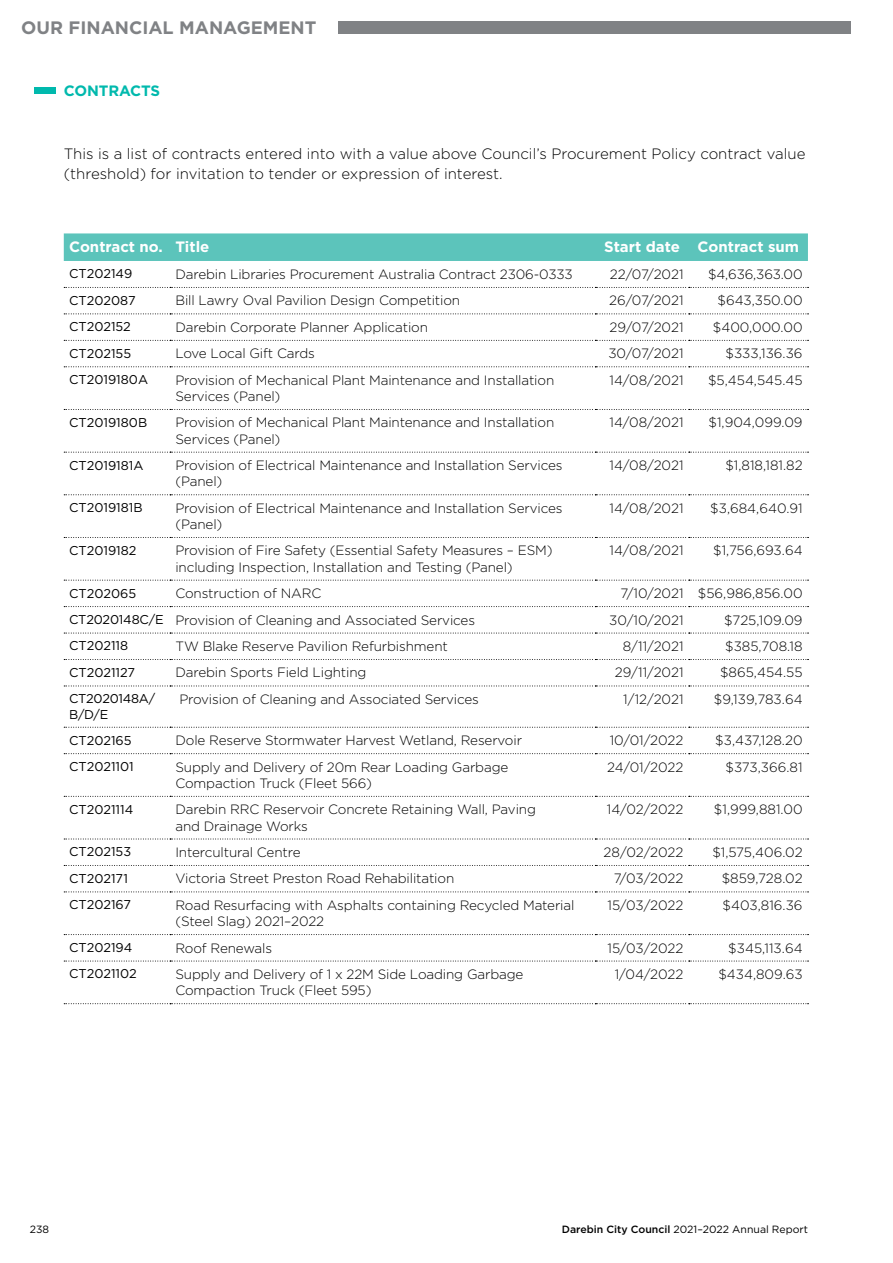
<style>
.page{position:relative;width:893px;height:1263px;background:#fff}
.page>*{position:absolute;margin:0;border:0;box-sizing:border-box;transform-origin:0 0}
.t1{font:700 18px "Gotham";color:#808285}
.t2{font:300 15px/19.5px "Gotham";color:#000}
.t3{font:700 15px "Gotham";color:#fff}
.t4{font:700 15px "Gotham";letter-spacing:-.01em;color:#00b9ad}
.t5{font:300 13.5px/16.2px "Gotham";letter-spacing:-.01em;color:#000}
.t6{font:12.75px "Gotham";color:#000}
.t7{font:12.75px/15.3px "Gotham";letter-spacing:-.02em;color:#000}
.t8{font:10.5px "Gotham";color:#000}
.s1{font-weight:400;font-size:12.75px}
.s2{font-weight:500}
</style>
<div class="page">
<div style="left:34px;top:87px;width:21px;height:6px;background:#00b9ad"></div>
<div style="left:64px;top:233px;width:744px;height:28px;background:#5cc4bb"></div>
<svg style="left:64px;top:287px;width:744px;height:1px"></svg>
<svg style="left:64px;top:313px;width:744px;height:1px"></svg>
<svg style="left:64px;top:340px;width:744px;height:1px"></svg>
<svg style="left:64px;top:366px;width:744px;height:1px"></svg>
<svg style="left:64px;top:409px;width:744px;height:1px"></svg>
<svg style="left:64px;top:452px;width:744px;height:1px"></svg>
<svg style="left:64px;top:494px;width:744px;height:1px"></svg>
<svg style="left:64px;top:537px;width:744px;height:1px"></svg>
<svg style="left:64px;top:580px;width:744px;height:1px"></svg>
<svg style="left:64px;top:606px;width:744px;height:1px"></svg>
<svg style="left:64px;top:633px;width:744px;height:1px"></svg>
<svg style="left:64px;top:659px;width:744px;height:1px"></svg>
<svg style="left:64px;top:686px;width:744px;height:1px"></svg>
<svg style="left:64px;top:727px;width:744px;height:1px"></svg>
<svg style="left:64px;top:753px;width:744px;height:1px"></svg>
<svg style="left:64px;top:796px;width:744px;height:1px"></svg>
<svg style="left:64px;top:839px;width:744px;height:1px"></svg>
<svg style="left:64px;top:865px;width:744px;height:1px"></svg>
<svg style="left:64px;top:891px;width:744px;height:1px"></svg>
<svg style="left:64px;top:934px;width:744px;height:1px"></svg>
<svg style="left:64px;top:961px;width:744px;height:1px"></svg>
<svg style="left:64px;top:1003px;width:744px;height:1px"></svg>
<div style="left:338px;top:21px;width:512px;height:13px;background:#808285"></div>
<h1 class="t1" style="left:21px;top:16px;width:297px">OUR FINANCIAL MANAGEMENT</h1>
<p class="t4" style="left:64px;top:80px;width:98px">CONTRACTS</p>
<p class="t2" style="left:64px;top:144px;width:743px">This is a list of contracts entered into with a value above Council’s Procurement Policy contract value (threshold) for invitation to tender or expression of interest.</p>
<p class="t3" style="left:69px;top:237px;width:142px">Contract no. Title</p>
<p class="t3" style="left:604px;top:237px;width:196px">Start date Contract sum</p>
<p class="t6" style="left:69px;top:266px;width:65px">CT202149</p>
<p class="t5" style="left:175px;top:266px;width:399px">Darebin Libraries Procurement Australia Contract 2306-0333</p>
<p class="t5" style="left:610px;top:266px;width:75px">22/07/2021</p>
<p class="t5" style="left:708px;top:266px;width:96px">$4,636,363.00</p>
<p class="t6" style="left:69px;top:292px;width:68px">CT202087</p>
<p class="t5" style="left:175px;top:292px;width:286px">Bill Lawry Oval Pavilion Design Competition</p>
<p class="t5" style="left:609px;top:292px;width:76px">26/07/2021</p>
<p class="t5" style="left:717px;top:292px;width:87px">$643,350.00</p>
<p class="t6" style="left:69px;top:319px;width:63px">CT202152</p>
<p class="t5" style="left:175px;top:319px;width:254px">Darebin Corporate Planner Application</p>
<p class="t5" style="left:609px;top:319px;width:76px">29/07/2021</p>
<p class="t5" style="left:713px;top:319px;width:91px">$400,000.00</p>
<p class="t6" style="left:69px;top:345px;width:64px">CT202155</p>
<p class="t5" style="left:175px;top:345px;width:141px">Love Local Gift Cards</p>
<p class="t5" style="left:608px;top:345px;width:77px">30/07/2021</p>
<p class="t5" style="left:725px;top:345px;width:79px">$333,136.36</p>
<p class="t6" style="left:69px;top:372px;width:80px">CT2019180A</p>
<p class="t5" style="left:175px;top:371px;width:380px">Provision of Mechanical Plant Maintenance and Installation<br>Services (Panel)</p>
<p class="t5" style="left:610px;top:371px;width:75px">14/08/2021</p>
<p class="t5" style="left:708px;top:371px;width:96px">$5,454,545.45</p>
<p class="t6" style="left:69px;top:414px;width:80px">CT2019180B</p>
<p class="t5" style="left:175px;top:414px;width:380px">Provision of Mechanical Plant Maintenance and Installation<br>Services (Panel)</p>
<p class="t5" style="left:610px;top:414px;width:75px">14/08/2021</p>
<p class="t5" style="left:708px;top:414px;width:96px">$1,904,099.09</p>
<p class="t6" style="left:69px;top:457px;width:76px">CT2019181A</p>
<p class="t5" style="left:175px;top:457px;width:389px">Provision of Electrical Maintenance and Installation Services (Panel)</p>
<p class="t5" style="left:610px;top:457px;width:75px">14/08/2021</p>
<p class="t5" style="left:725px;top:457px;width:79px">$1,818,181.82</p>
<p class="t6" style="left:69px;top:500px;width:75px">CT2019181B</p>
<p class="t5" style="left:175px;top:499px;width:389px">Provision of Electrical Maintenance and Installation Services (Panel)</p>
<p class="t5" style="left:610px;top:499px;width:75px">14/08/2021</p>
<p class="t5" style="left:710px;top:499px;width:94px">$3,684,640.91</p>
<p class="t6" style="left:69px;top:542px;width:69px">CT2019182</p>
<p class="t5" style="left:175px;top:542px;width:379px">Provision of Fire Safety (Essential Safety Measures – ESM) including Inspection, Installation and Testing (Panel)</p>
<p class="t5" style="left:610px;top:542px;width:75px">14/08/2021</p>
<p class="t5" style="left:713px;top:542px;width:91px">$1,756,693.64</p>
<p class="t6" style="left:69px;top:585px;width:69px">CT202065</p>
<p class="t5" style="left:175px;top:585px;width:147px">Construction of NARC</p>
<p class="t5" style="left:621px;top:585px;width:183px">7/10/2021 $56,986,856.00</p>
<p class="t5" style="left:69px;top:611px;width:407px"><span class="s1">CT2020148C/E</span> Provision of Cleaning and Associated Services</p>
<p class="t5" style="left:609px;top:611px;width:76px">30/10/2021</p>
<p class="t5" style="left:724px;top:611px;width:80px">$725,109.09</p>
<p class="t6" style="left:69px;top:638px;width:61px">CT202118</p>
<p class="t5" style="left:175px;top:638px;width:274px">TW Blake Reserve Pavilion Refurbishment</p>
<p class="t5" style="left:623px;top:638px;width:62px">8/11/2021</p>
<p class="t5" style="left:725px;top:638px;width:79px">$385,708.18</p>
<p class="t6" style="left:69px;top:664px;width:68px">CT2021127</p>
<p class="t5" style="left:175px;top:664px;width:193px">Darebin Sports Field Lighting</p>
<p class="t5" style="left:615px;top:664px;width:70px">29/11/2021</p>
<p class="t5" style="left:720px;top:664px;width:84px">$865,454.55</p>
<p class="t7" style="left:69px;top:691px;width:88px">CT2020148A/<br>B/D/E</p>
<p class="t5" style="left:179px;top:691px;width:301px">Provision of Cleaning and Associated Services</p>
<p class="t5" style="left:623px;top:691px;width:62px">1/12/2021</p>
<p class="t5" style="left:714px;top:691px;width:90px">$9,139,783.64</p>
<p class="t6" style="left:69px;top:732px;width:64px">CT202165</p>
<p class="t5" style="left:175px;top:732px;width:348px">Dole Reserve Stormwater Harvest Wetland, Reservoir</p>
<p class="t5" style="left:610px;top:732px;width:75px">10/01/2022</p>
<p class="t5" style="left:715px;top:732px;width:89px">$3,437,128.20</p>
<p class="t6" style="left:69px;top:758px;width:66px">CT2021101</p>
<p class="t5" style="left:175px;top:758px;width:334px">Supply and Delivery of 20m Rear Loading Garbage<br>Compaction Truck (Fleet 566)</p>
<p class="t5" style="left:607px;top:758px;width:78px">24/01/2022</p>
<p class="t5" style="left:725px;top:758px;width:79px">$373,366.81</p>
<p class="t6" style="left:69px;top:801px;width:66px">CT2021114</p>
<p class="t5" style="left:175px;top:801px;width:362px">Darebin RRC Reservoir Concrete Retaining Wall, Paving and Drainage Works</p>
<p class="t5" style="left:607px;top:801px;width:78px">14/02/2022</p>
<p class="t5" style="left:714px;top:801px;width:90px">$1,999,881.00</p>
<p class="t6" style="left:69px;top:844px;width:64px">CT202153</p>
<p class="t5" style="left:175px;top:844px;width:127px">Intercultural Centre</p>
<p class="t5" style="left:604px;top:844px;width:81px">28/02/2022</p>
<p class="t5" style="left:712px;top:844px;width:92px">$1,575,406.02</p>
<p class="t6" style="left:69px;top:870px;width:60px">CT202171</p>
<p class="t5" style="left:175px;top:870px;width:280px">Victoria Street Preston Road Rehabilitation</p>
<p class="t5" style="left:614px;top:870px;width:71px">7/03/2022</p>
<p class="t5" style="left:722px;top:870px;width:82px">$859,728.02</p>
<p class="t6" style="left:69px;top:897px;width:64px">CT202167</p>
<p class="t5" style="left:175px;top:897px;width:401px">Road Resurfacing with Asphalts containing Recycled Material (Steel Slag) 2021–2022</p>
<p class="t5" style="left:607px;top:897px;width:78px">15/03/2022</p>
<p class="t5" style="left:723px;top:897px;width:81px">$403,816.36</p>
<p class="t6" style="left:69px;top:939px;width:65px">CT202194</p>
<p class="t5" style="left:175px;top:939px;width:98px">Roof Renewals</p>
<p class="t5" style="left:607px;top:939px;width:78px">15/03/2022</p>
<p class="t5" style="left:728px;top:939px;width:76px">$345,113.64</p>
<p class="t6" style="left:69px;top:966px;width:69px">CT2021102</p>
<p class="t5" style="left:175px;top:966px;width:350px">Supply and Delivery of 1 x 22M Side Loading Garbage<br>Compaction Truck (Fleet 595)</p>
<p class="t5" style="left:615px;top:966px;width:70px">1/04/2022</p>
<p class="t5" style="left:718px;top:966px;width:86px">$434,809.63</p>
<p class="t8" style="left:30px;top:1223px;width:21px">238</p>
<p class="t8" style="left:562px;top:1223px;width:248px"><span class="s2">Darebin City Council</span> 2021–2022 Annual Report</p>
</div>
